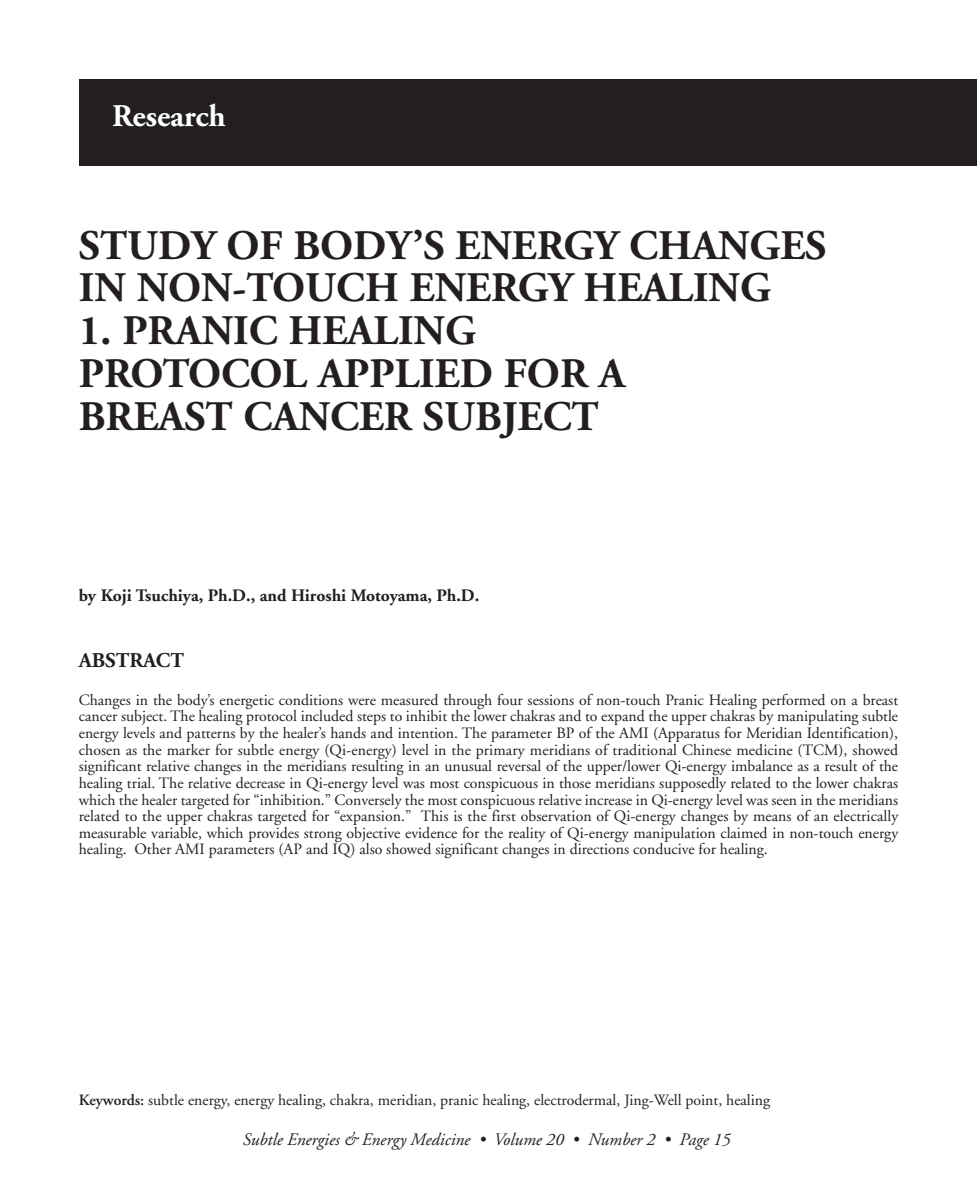
<style>
.page{position:relative;width:977px;height:1197px;background:#fff}
.page>*{position:absolute;margin:0;border:0;box-sizing:border-box;transform-origin:0 0}
.t1{font:700 42px/42.9px "Adobe Garamond";color:#231f20}
.t2{font:700 31.5px "Adobe Garamond";color:#fff}
.t3{font:700 21px "Adobe Garamond";color:#231f20}
.t4{font:italic 17.5px "Adobe Garamond";color:#231f20}
.t5{font:700 17.5px "Adobe Garamond";color:#231f20}
.t6{font:15.75px/16.6px "Adobe Garamond";color:#231f20;text-align:justify}
.s1{font-weight:600}
</style>
<div class="page">
<div style="left:79px;top:80px;width:897px;height:86px;background:#231f20"></div>
<h2 class="t2" style="left:112px;top:103px;width:115px">Research</h2>
<h1 class="t1" style="left:79px;top:229px;width:749px;line-height:42px">STUDY OF BODY’S ENERGY CHANGES<br>IN NON-TOUCH ENERGY HEALING</h1>
<h1 class="t1" style="left:79px;top:313px;width:547px">1. PRANIC HEALING<br>PROTOCOL APPLIED FOR A<br>BREAST CANCER SUBJECT</h1>
<p class="t5" style="left:79px;top:588px;width:402px">by Koji Tsuchiya, Ph.D., and Hiroshi Motoyama, Ph.D.</p>
<h3 class="t3" style="left:79px;top:652px;width:107px">ABSTRACT</h3>
<p class="t6" style="left:79px;top:693px;width:821px">Changes in the body’s energetic conditions were measured through four sessions of non-touch Pranic Healing performed on a breast cancer subject. The healing protocol included steps to inhibit the lower chakras and to expand the upper chakras by manipulating subtle energy levels and patterns by the healer’s hands and intention. The parameter BP of the AMI (Apparatus for Meridian Identification), chosen as the marker for subtle energy (Qi-energy) level in the primary meridians of traditional Chinese medicine (TCM), showed significant relative changes in the meridians resulting in an unusual reversal of the upper/lower Qi-energy imbalance as a result of the healing trial. The relative decrease in Qi-energy level was most conspicuous in those meridians supposedly related to the lower chakras which the healer targeted for “inhibition.” Conversely the most conspicuous relative increase in Qi-energy level was seen in the meridians related to the upper chakras targeted for “expansion.” This is the first observation of Qi-energy changes by means of an electrically measurable variable, which provides strong objective evidence for the reality of Qi-energy manipulation claimed in non-touch energy healing. Other AMI parameters (AP and IQ) also showed significant changes in directions conducive for healing.</p>
<p class="t6" style="left:79px;top:1093px;width:693px"><span class="s1">Keywords:</span> subtle energy, energy healing, chakra, meridian, pranic healing, electrodermal, Jing-Well point, healing</p>
<p class="t4" style="left:242px;top:1132px;width:489px">Subtle Energies &amp; Energy Medicine • Volume 20 • Number 2 • Page 15</p>
</div>
